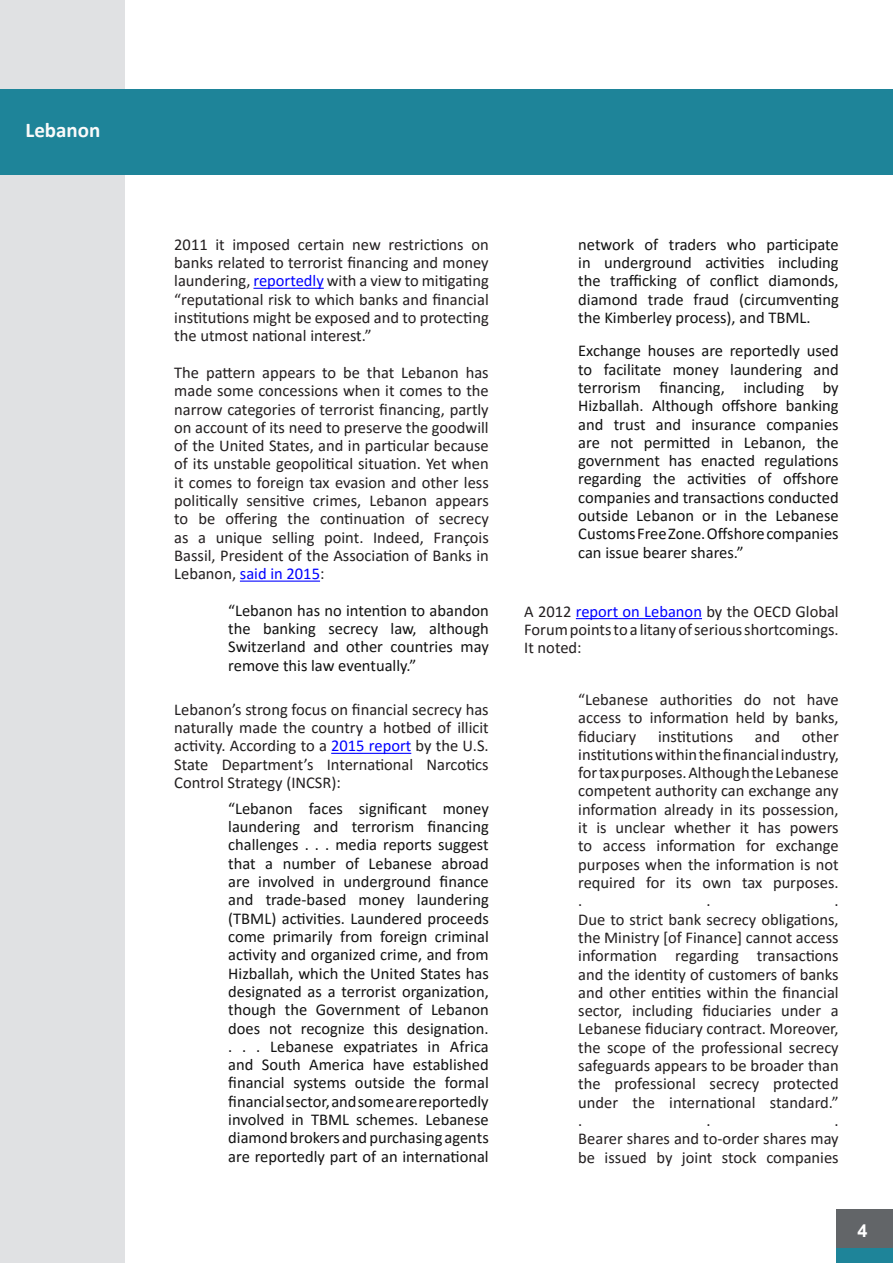
<style>
.page{position:relative;width:893px;height:1263px;background:#fff}
.page>*{position:absolute;margin:0;border:0;box-sizing:border-box;transform-origin:0 0}
.t1{font:700 21px "Calibri";color:#fafafa}
.t2{font:700 18px "Arial";color:#fff}
.t3{font:16.5px/18.3px "Calibri";color:#231f20;text-align:justify}
.t4{font:16.5px/18.3px "Calibri";color:#121212;text-align:justify}
.t5{font:16.5px/18.3px "Calibri";color:#111;text-align:justify}
.s1{color:#00f}
</style>
<div class="page">
<div style="left:0;top:0;width:125px;height:1263px;background:#e0e1e3"></div>
<hr style="left:253px;top:288px;width:71px;height:1px;background:#00f">
<hr style="left:240px;top:581px;width:80px;height:1px;background:#00f">
<hr style="left:331px;top:753px;width:80px;height:1px;background:#00f">
<hr style="left:576px;top:618px;width:126px;height:1px;background:#00f">
<div style="left:836px;top:1210px;width:56px;height:47px;background:#626568"></div>
<div style="left:836px;top:1249px;width:56px;height:14px;background:#1e8499"></div>
<div style="left:0;top:89px;width:893px;height:85px;background:#1e8499"></div>
<p class="t1" style="left:26px;top:121px;width:76px">Lebanon</p>
<p class="t3" style="left:174px;top:237px;width:316px">2011 it imposed certain new restrictions on banks related to terrorist financing and money laundering, <span class="s1">reportedly</span> with a view to mitigating “reputational risk to which banks and financial institutions might be exposed and to protecting the utmost national interest.”</p>
<p class="t3" style="left:174px;top:365px;width:316px">The pattern appears to be that Lebanon has made some concessions when it comes to the narrow categories of terrorist financing, partly on account of its need to preserve the goodwill of the United States, and in particular because of its unstable geopolitical situation. Yet when it comes to foreign tax evasion and other less politically sensitive crimes, Lebanon appears to be offering the continuation of secrecy as a unique selling point. Indeed, François Bassil, President of the Association of Banks in Lebanon, <span class="s1">said in 2015</span>:</p>
<p class="t5" style="left:228px;top:603px;width:262px">“Lebanon has no intention to abandon the banking secrecy law, although Switzerland and other countries may remove this law eventually.”</p>
<p class="t3" style="left:174px;top:702px;width:316px">Lebanon’s strong focus on financial secrecy has naturally made the country a hotbed of illicit activity. According to a <span class="s1">2015 report</span> by the U.S.<br>State Department’s International Narcotics Control Strategy (INCSR):</p>
<p class="t4" style="left:228px;top:801px;width:262px">“Lebanon faces significant money laundering and terrorism financing challenges . . . media reports suggest that a number of Lebanese abroad are involved in underground finance and trade-based money laundering (TBML) activities. Laundered proceeds come primarily from foreign criminal activity and organized crime, and from Hizballah, which the United States has designated as a terrorist organization, though the Government of Lebanon does not recognize this designation. . . . Lebanese expatriates in Africa and South America have established financial systems outside the formal financial sector, and some are reportedly involved in TBML schemes. Lebanese diamond brokers and purchasing agents are reportedly part of an international</p>
<p class="t4" style="left:578px;top:237px;width:262px">network of traders who participate in underground activities including the trafficking of conflict diamonds, diamond trade fraud (circumventing the Kimberley process), and TBML.</p>
<p class="t4" style="left:578px;top:343px;width:262px">Exchange houses are reportedly used to facilitate money laundering and terrorism financing, including by Hizballah. Although offshore banking and trust and insurance companies are not permitted in Lebanon, the government has enacted regulations regarding the activities of offshore companies and transactions conducted outside Lebanon or in the Lebanese Customs Free Zone. Offshore companies can issue bearer shares.”</p>
<p class="t3" style="left:524px;top:603px;width:316px">A 2012 <span class="s1">report on Lebanon</span> by the OECD Global Forum points to a litany of serious shortcomings.<br>It noted:</p>
<p class="t3" style="left:578px;top:692px;width:262px">“Lebanese authorities do not have access to information held by banks, fiduciary</p>
<p class="t3" style="left:578px;top:728px;width:262px;text-indent:224px">other institutions within the financial industry, for tax purposes. Although the Lebanese competent authority can exchange any information already in its possession, it is unclear whether it has powers to access information for exchange purposes when the information is not required for its own tax purposes. .</p>
<p class="t3" style="left:706px;top:893px;width:6px">.</p>
<p class="t3" style="left:658px;top:728px;width:77px">institutions</p>
<p class="t3" style="left:755px;top:728px;width:27px">and</p>
<p class="t3" style="left:578px;top:893px;width:262px;text-indent:256px">.<br>Due to strict bank secrecy obligations, the Ministry [of Finance] cannot access information regarding transactions and the identity of customers of banks and other entities within the financial sector, including fiduciaries under a Lebanese fiduciary contract. Moreover, the scope of the professional secrecy safeguards appears to be broader than the professional secrecy protected under the international standard.” .</p>
<p class="t3" style="left:706px;top:1113px;width:6px">.</p>
<p class="t3" style="left:578px;top:1113px;width:262px;text-indent:256px">.<br>Bearer shares and to-order shares may be issued by joint stock companies</p>
<p class="t2" style="left:857px;top:1220px;width:12px">4</p>
</div>
